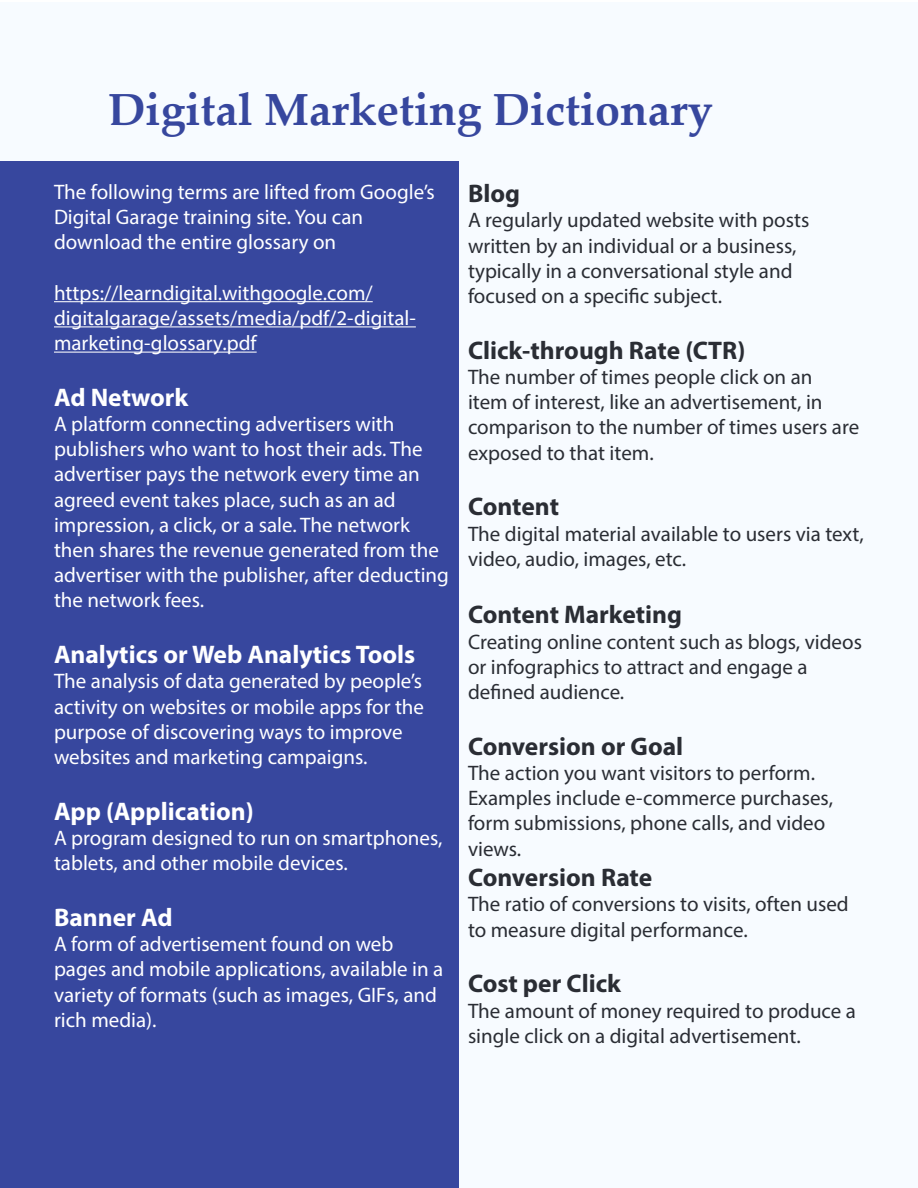
<style>
.page{position:relative;width:918px;height:1188px;background:#fff}
.page>*{position:absolute;margin:0;border:0;box-sizing:border-box;transform-origin:0 0}
.t1{font:700 45px "Palatino Linotype";color:#37479e}
.t2{font:700 25.5px "Myriad Pro";color:#2a2d34}
.t3{font:700 25.5px "Myriad Pro";color:#fff}
.t4{font:21px/25.2px "Myriad Pro";color:#fff}
.t5{font:21px/25.2px "Myriad Pro";color:#2a2d34}
</style>
<div class="page">
<div style="left:0;top:162px;width:459px;height:1026px;background:#37479e"></div>
<hr style="left:54px;top:301px;width:319px;height:1px;background:#fff">
<hr style="left:54px;top:326px;width:362px;height:1px;background:#fff">
<hr style="left:54px;top:352px;width:203px;height:1px;background:#fff">
<h1 class="t1" style="left:108px;top:77px;width:606px">Digital Marketing Dictionary</h1>
<p class="t4" style="left:54px;top:179px;width:382px">The following terms are lifted from Google’s<br>Digital Garage training site. You can download the entire glossary on</p>
<p class="t4" style="left:54px;top:280px;width:363px">https://learndigital.withgoogle.com/ digitalgarage/assets/media/pdf/2-digital&shy;marketing-glossary.pdf</p>
<p class="t3" style="left:54px;top:381px;width:136px">Ad Network</p>
<p class="t4" style="left:54px;top:411px;width:397px">A platform connecting advertisers with publishers who want to host their ads. The advertiser pays the network every time an agreed event takes place, such as an ad impression, a click, or a sale. The network then shares the revenue generated from the advertiser with the publisher, after deducting the network fees.</p>
<p class="t3" style="left:54px;top:638px;width:363px">Analytics or Web Analytics Tools</p>
<p class="t4" style="left:54px;top:668px;width:372px">The analysis of data generated by people’s activity on websites or mobile apps for the purpose of discovering ways to improve websites and marketing campaigns.</p>
<p class="t3" style="left:54px;top:795px;width:201px">App (Application)</p>
<p class="t4" style="left:54px;top:825px;width:390px">A program designed to run on smartphones, tablets, and other mobile devices.</p>
<p class="t3" style="left:54px;top:901px;width:120px">Banner Ad</p>
<p class="t4" style="left:54px;top:931px;width:391px">A form of advertisement found on web pages and mobile applications, available in a variety of formats (such as images, GIFs, and rich media).</p>
<p class="t2" style="left:468px;top:177px;width:54px">Blog</p>
<p class="t5" style="left:468px;top:207px;width:343px">A regularly updated website with posts written by an individual or a business, typically in a conversational style and focused on a specific subject.</p>
<p class="t2" style="left:468px;top:334px;width:279px">Click-through Rate (CTR)</p>
<p class="t5" style="left:468px;top:364px;width:393px">The number of times people click on an<br>item of interest, like an advertisement, in comparison to the number of times users are exposed to that item.</p>
<p class="t2" style="left:468px;top:490px;width:93px">Content</p>
<p class="t5" style="left:468px;top:521px;width:397px">The digital material available to users via text, video, audio, images, etc.</p>
<p class="t2" style="left:468px;top:598px;width:216px">Content Marketing</p>
<p class="t5" style="left:468px;top:629px;width:395px">Creating online content such as blogs, videos or infographics to attract and engage a defined audience.</p>
<p class="t2" style="left:468px;top:730px;width:217px">Conversion or Goal</p>
<p class="t5" style="left:468px;top:760px;width:367px">The action you want visitors to perform.<br>Examples include e-commerce purchases, form submissions, phone calls, and video views.</p>
<p class="t2" style="left:468px;top:861px;width:186px">Conversion Rate</p>
<p class="t5" style="left:468px;top:891px;width:382px">The ratio of conversions to visits, often used to measure digital performance.</p>
<p class="t2" style="left:468px;top:967px;width:155px">Cost per Click</p>
<p class="t5" style="left:468px;top:998px;width:389px">The amount of money required to produce a single click on a digital advertisement.</p>
</div>
